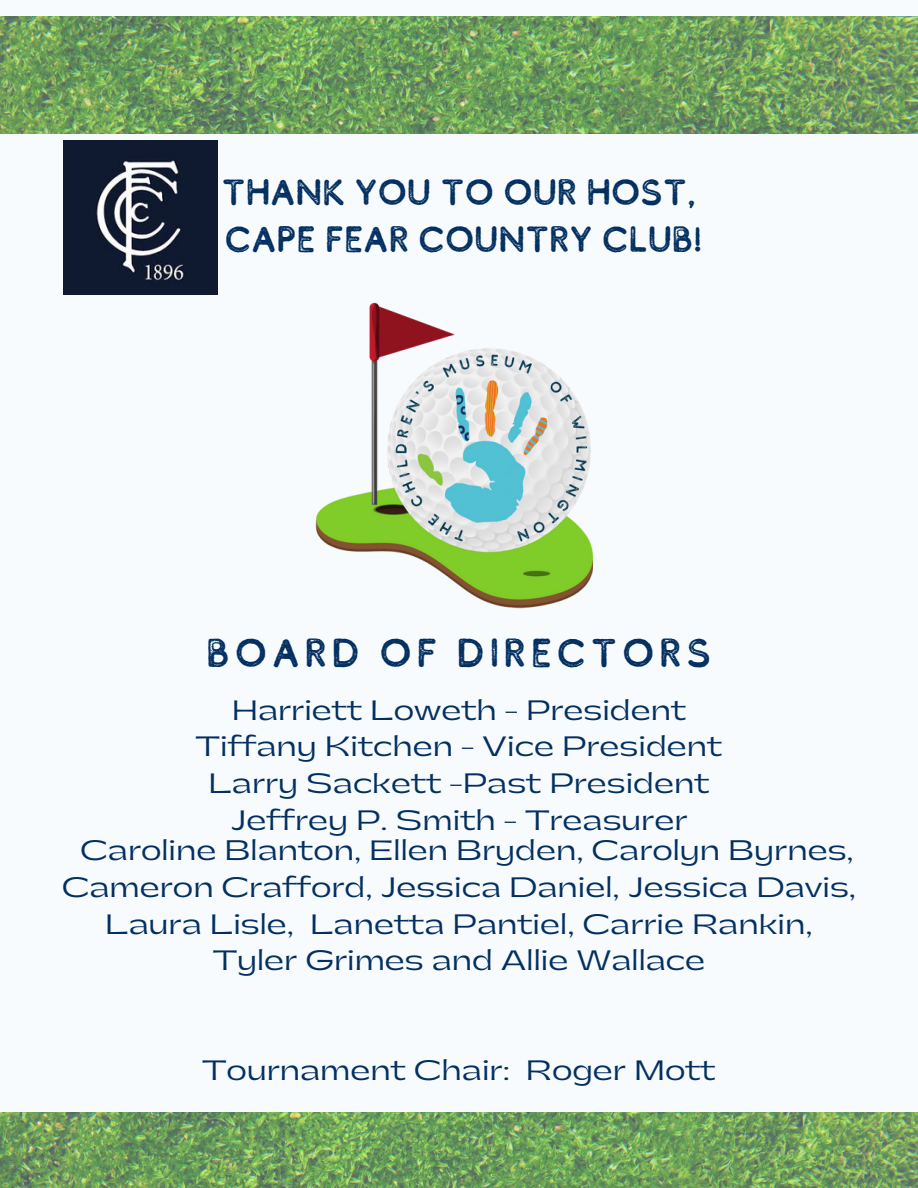
<style>
.page{position:relative;width:918px;height:1188px;background:#f8fbfd}
.page>*{position:absolute;margin:0;border:0;box-sizing:border-box;transform-origin:0 0}
.t1{font:40.35px "Comodo Stamp";letter-spacing:.07em;color:#043061}
.t2{font:36.6px/47px "Comodo Stamp";letter-spacing:-.045em;color:#043061}
.t3{font:26.7px/36.6px "Gatwick";color:#043061;text-align:center}
</style>
<div class="page">
<img style="left:63px;top:141px;width:155px;height:154px">
<img style="left:315px;top:302px;width:279px;height:307px">
<img style="left:0;top:1112px;width:918px;height:76px">
<img style="left:0;top:17px;width:918px;height:117px">
<p class="t2" style="left:221px;top:168px;width:484px">THANK YOU TO OUR HOST,<br>CAPE FEAR COUNTRY CLUB!</p>
<h2 class="t1" style="left:206px;top:631px;width:508px">BOARD OF DIRECTORS</h2>
<h1 class="t3" style="left:232px;top:693px;width:456px">Harriett Loweth - President</h1>
<p class="t3" style="left:196px;top:729px;width:528px">Tiffany Kitchen - Vice President</p>
<p class="t3" style="left:208px;top:766px;width:503px">Larry Sackett -Past President</p>
<p class="t3" style="left:231px;top:803px;width:458px">Jeffrey P. Smith - Treasurer</p>
<p class="t3" style="left:62px;top:833px;width:796px">Caroline Blanton, Ellen Bryden, Carolyn Byrnes,<br>Cameron Crafford, Jessica Daniel, Jessica Davis,<br>Laura Lisle, Lanetta Pantiel, Carrie Rankin,</p>
<p class="t3" style="left:213px;top:943px;width:494px">Tyler Grimes and Allie Wallace</p>
<p class="t3" style="left:202px;top:1053px;width:515px">Tournament Chair: Roger Mott</p>
</div>
